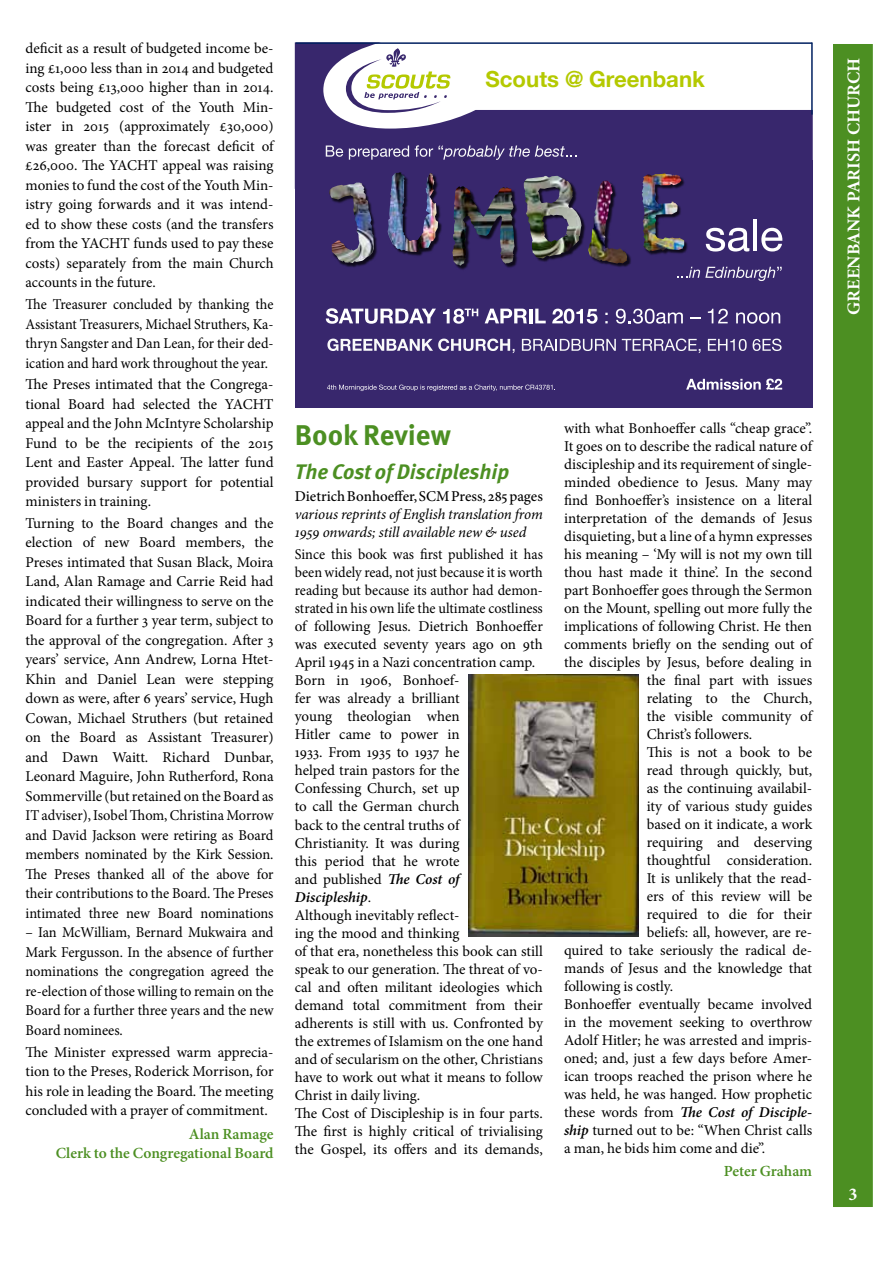
<style>
.page{position:relative;width:893px;height:1263px;background:#fff}
.page>*{position:absolute;margin:0;border:0;box-sizing:border-box;transform-origin:0 0}
.t1{font:700 28.5px "Meta Pro";color:#4c8f22}
.t2{font:700 22.2px "Helvetica Neue";color:#b4c900}
.t3{font:italic 700 21px "Meta Pro";color:#4c8f22}
.t4{font:700 18px "Minion Pro";color:#fff}
.t5{font:600 15.45px/19.5px "Minion Pro";color:#4c8f22;text-align:right}
.t6{font:15px/19.5px "Minion Pro";color:#000;text-align:justify}
.t7{font:15px/18px "Minion Pro";color:#000;text-align:justify;scale:.95 1}
.t8{font:15px/19.5px "Minion Pro";color:#000;text-align:justify;scale:.96 1}
.t9{font:italic 15px/18px "Minion Pro";letter-spacing:-.01em;color:#000}
.t10{font:500 15px "Minion Pro";color:#000}
.t11{font:italic 600 15px "Minion Pro";color:#000}
.s1{font-weight:600;font-style:italic}
.s2{font-weight:400;font-style:normal}
</style>
<div class="page">
<div style="left:295px;top:160px;width:518px;height:248px;background:#38276d"></div>
<svg style="left:295px;top:43px;width:88px;height:117px;fill:#38276d"></svg>
<svg style="left:326px;top:146px;width:17px;height:11px"></svg>
<svg style="left:349px;top:146px;width:34px;height:14px"></svg>
<svg style="left:327px;top:385px;width:228px;height:6px"></svg>
<svg style="left:677px;top:267px;width:105px;height:14px"></svg>
<svg style="left:326px;top:308px;width:110px;height:16px"></svg>
<svg style="left:443px;top:309px;width:35px;height:15px"></svg>
<svg style="left:485px;top:309px;width:42px;height:14px"></svg>
<hr style="left:529px;top:309px;width:3px;height:14px;background:#fff">
<svg style="left:535px;top:309px;width:11px;height:14px"></svg>
<svg style="left:552px;top:309px;width:45px;height:15px"></svg>
<svg style="left:616px;top:309px;width:67px;height:15px"></svg>
<svg style="left:708px;top:309px;width:20px;height:14px"></svg>
<svg style="left:736px;top:312px;width:44px;height:12px"></svg>
<svg style="left:327px;top:339px;width:188px;height:14px"></svg>
<svg style="left:522px;top:339px;width:94px;height:12px"></svg>
<svg style="left:622px;top:339px;width:79px;height:14px"></svg>
<svg style="left:708px;top:339px;width:39px;height:12px"></svg>
<svg style="left:753px;top:339px;width:29px;height:12px"></svg>
<svg style="left:346px;top:48px;width:105px;height:65px"></svg>
<svg style="left:686px;top:379px;width:96px;height:11px"></svg>
<img style="left:340px;top:182px;width:28px;height:85px">
<img style="left:329px;top:183px;width:40px;height:80px">
<img style="left:368px;top:183px;width:9px;height:79px">
<img style="left:383px;top:93px;width:196px;height:177px">
<img style="left:452px;top:186px;width:22px;height:80px">
<img style="left:489px;top:140px;width:108px;height:169px">
<img style="left:524px;top:176px;width:55px;height:2px">
<img style="left:474px;top:178px;width:157px;height:109px">
<img style="left:588px;top:261px;width:39px;height:2px">
<img style="left:579px;top:110px;width:234px;height:151px">
<img style="left:642px;top:173px;width:42px;height:78px">
<hr style="left:296px;top:42px;width:516px;height:2px;background:#002060">
<hr style="left:811px;top:43px;width:2px;height:72px;background:#002060">
<img style="left:468px;top:674px;width:170px;height:262px">
<div style="left:833px;top:44px;width:40px;height:1163px;background:#4c8f22;border:2px solid #4c8f22"></div>
<p class="t6" style="left:25px;top:39px;width:250px">deficit as a result of budgeted income be&shy;ing £1,000 less than in 2014 and budgeted costs being £13,000 higher than in 2014.<br>The budgeted cost of the Youth Min&shy;ister in 2015 (approximately £30,000) was greater than the forecast deficit of £26,000. The YACHT appeal was raising monies to fund the cost of the Youth Min&shy;istry going forwards and it was intend&shy;ed to show these costs (and the transfers from the YACHT funds used to pay these costs) separately from the main Church accounts in the future.</p>
<p class="t7" style="left:26px;top:295px;width:263px;line-height:19.5px">The Treasurer concluded by thanking the Assistant Treasurers, Michael Struthers, Ka&shy;thryn Sangster and Dan Lean, for their ded&shy;ication and hard work throughout the year.</p>
<p class="t6" style="left:26px;top:375px;width:250px">The Preses intimated that the Congrega&shy;tional Board had selected the YACHT appeal and the John McIntyre Scholarship Fund to be the recipients of the 2015<br>Lent and Easter Appeal. The latter fund provided bursary support for potential ministers in training.</p>
<p class="t6" style="left:25px;top:513px;width:250px">Turning to the Board changes and the election of new Board members, the Preses intimated that Susan Black, Moira Land, Alan Ramage and Carrie Reid had indicated their willingness to serve on the Board for a further 3 year term, subject to the approval of the congregation. After 3 years’ service, Ann Andrew, Lorna Htet-Khin and Daniel Lean were stepping down as were, after 6 years’ service, Hugh Cowan, Michael Struthers (but retained on the Board as Assistant Treasurer) and Dawn Waitt. Richard Dunbar, Leonard Maguire, John Rutherford, Rona Sommerville (but retained on the Board as IT adviser), Isobel Thom, Christina Morrow and David Jackson were retiring as Board members nominated by the Kirk Session.<br>The Preses thanked all of the above for their contributions to the Board. The Preses intimated three new Board nominations</p>
<p class="t8" style="left:25px;top:923px;width:260px">– Ian McWilliam, Bernard Mukwaira and Mark Fergusson. In the absence of further nominations the congregation agreed the re-election of those willing to remain on the Board for a further three years and the new Board nominees.</p>
<p class="t6" style="left:26px;top:1042px;width:250px">The Minister expressed warm apprecia&shy;tion to the Preses, Roderick Morrison, for his role in leading the Board. The meeting concluded with a prayer of commitment.</p>
<p class="t5" style="left:56px;top:1124px;width:219px">Alan Ramage<br>Clerk to the Congregational Board</p>
<h2 class="t2" style="left:486px;top:62px;width:221px">Scouts @ Greenbank</h2>
<h1 class="t1" style="left:295px;top:417px;width:158px">Book Review</h1>
<h3 class="t3" style="left:295px;top:458px;width:216px">The Cost of Discipleship</h3>
<p class="t10" style="left:295px;top:486px;width:250px">Dietrich Bonhoeffer, SCM Press, 285 pages</p>
<p class="t9" style="left:295px;top:505px;width:250px">various reprints of English translation from<br>1959 onwards; still available new &amp; used</p>
<p class="t7" style="left:295px;top:546px;width:263px;text-align:left">Since this book was first published it has been widely read, not just because it is worth reading but because its author had demon&shy;strated in his own life the ultimate costliness of following Jesus. Dietrich Bonhoeffer was executed seventy years ago on 9th April 1945 in a Nazi concentration camp.<br>Born in 1906, Bonhoef-<br>fer was already a brilliant<br>young theologian when<br>Hitler came to power in<br>1933. From 1935 to 1937 he<br>helped train pastors for the<br>Confessing Church, set up<br>to call the German church<br>back to the central truths of<br>Christianity. It was during<br>this period that he wrote<br>and published <span class="s1">The Cost of<br>Discipleship</span>.<br>Although inevitably reflect-<br>ing the mood and thinking<br>of that era, nonetheless this book can still speak to our generation. The threat of vo&shy;cal and often militant ideologies which demand total commitment from their adherents is still with us. Confronted by the extremes of Islamism on the one hand and of secularism on the other, Christians have to work out what it means to follow Christ in daily living.<br>The Cost of Discipleship is in four parts.<br>The first is highly critical of trivialising the Gospel, its offers and its demands,</p>
<p class="t6" style="left:564px;top:418px;width:250px">with what Bonhoeffer calls “cheap grace”.</p>
<p class="t6" style="left:564px;top:436px;width:250px">It goes on to describe the radical nature of</p>
<p class="t6" style="left:564px;top:454px;width:248px">discipleship and its requirement of single-</p>
<p class="t6" style="left:564px;top:472px;width:250px">minded obedience to Jesus. Many may</p>
<p class="t6" style="left:564px;top:490px;width:250px">find Bonhoeffer’s insistence on a literal</p>
<p class="t6" style="left:564px;top:508px;width:250px">interpretation of the demands of Jesus</p>
<p class="t6" style="left:564px;top:526px;width:250px">disquieting, but a line of a hymn expresses</p>
<p class="t6" style="left:564px;top:544px;width:250px">his meaning – ‘My will is not my own till</p>
<p class="t6" style="left:564px;top:562px;width:250px">thou hast made it thine’. In the second</p>
<p class="t6" style="left:564px;top:580px;width:250px">part Bonhoeffer goes through the Sermon</p>
<p class="t6" style="left:564px;top:598px;width:250px">on the Mount, spelling out more fully the</p>
<p class="t6" style="left:564px;top:616px;width:250px">implications of following Christ. He then</p>
<p class="t6" style="left:564px;top:634px;width:250px">comments briefly on the sending out of</p>
<p class="t6" style="left:564px;top:652px;width:250px">the disciples by Jesus, before dealing in</p>
<p class="t6" style="left:647px;top:670px;width:167px">the final part with issues</p>
<p class="t6" style="left:647px;top:688px;width:167px">relating to the Church,</p>
<p class="t6" style="left:647px;top:706px;width:167px">the visible community of</p>
<p class="t6" style="left:647px;top:724px;width:107px">Christ’s followers.</p>
<p class="t6" style="left:647px;top:742px;width:167px">This is not a book to be</p>
<p class="t6" style="left:647px;top:760px;width:167px">read through quickly, but,</p>
<p class="t6" style="left:647px;top:778px;width:167px">as the continuing availabil-</p>
<p class="t6" style="left:647px;top:796px;width:167px">ity of various study guides</p>
<p class="t6" style="left:647px;top:814px;width:167px">based on it indicate, a work</p>
<p class="t6" style="left:647px;top:832px;width:167px">requiring and deserving</p>
<p class="t6" style="left:647px;top:850px;width:167px">thoughtful consideration.</p>
<p class="t6" style="left:647px;top:868px;width:167px">It is unlikely that the read-</p>
<p class="t6" style="left:647px;top:886px;width:167px">ers of this review will be</p>
<p class="t6" style="left:647px;top:904px;width:167px">required to die for their</p>
<p class="t6" style="left:647px;top:922px;width:167px">beliefs: all, however, are re-</p>
<p class="t6" style="left:564px;top:940px;width:250px">quired to take seriously the radical de-</p>
<p class="t6" style="left:564px;top:958px;width:250px">mands of Jesus and the knowledge that</p>
<p class="t6" style="left:564px;top:976px;width:110px">following is costly.</p>
<p class="t6" style="left:564px;top:994px;width:250px">Bonhoeffer eventually became involved</p>
<p class="t6" style="left:564px;top:1012px;width:250px">in the movement seeking to overthrow</p>
<p class="t6" style="left:564px;top:1030px;width:250px">Adolf Hitler; he was arrested and impris-</p>
<p class="t6" style="left:564px;top:1048px;width:250px">oned; and, just a few days before Amer-</p>
<p class="t6" style="left:564px;top:1066px;width:250px">ican troops reached the prison where he</p>
<p class="t6" style="left:564px;top:1084px;width:250px">was held, he was hanged. How prophetic</p>
<p class="t11" style="left:564px;top:1101px;width:250px"><span class="s2">these words from</span> The Cost of Disciple-</p>
<p class="t6" style="left:564px;top:1120px;width:250px"><span class="s1">ship</span> turned out to be: “When Christ calls</p>
<p class="t6" style="left:564px;top:1138px;width:203px">a man, he bids him come and die”.</p>
<p class="t5" style="left:724px;top:1161px;width:90px">Peter Graham</p>
<p class="t4" style="left:841px;top:315px;width:258px;rotate:-90deg">GREENBANK PARISH CHURCH</p>
<p class="t4" style="left:848px;top:1181px;width:10px">3</p>
</div>
